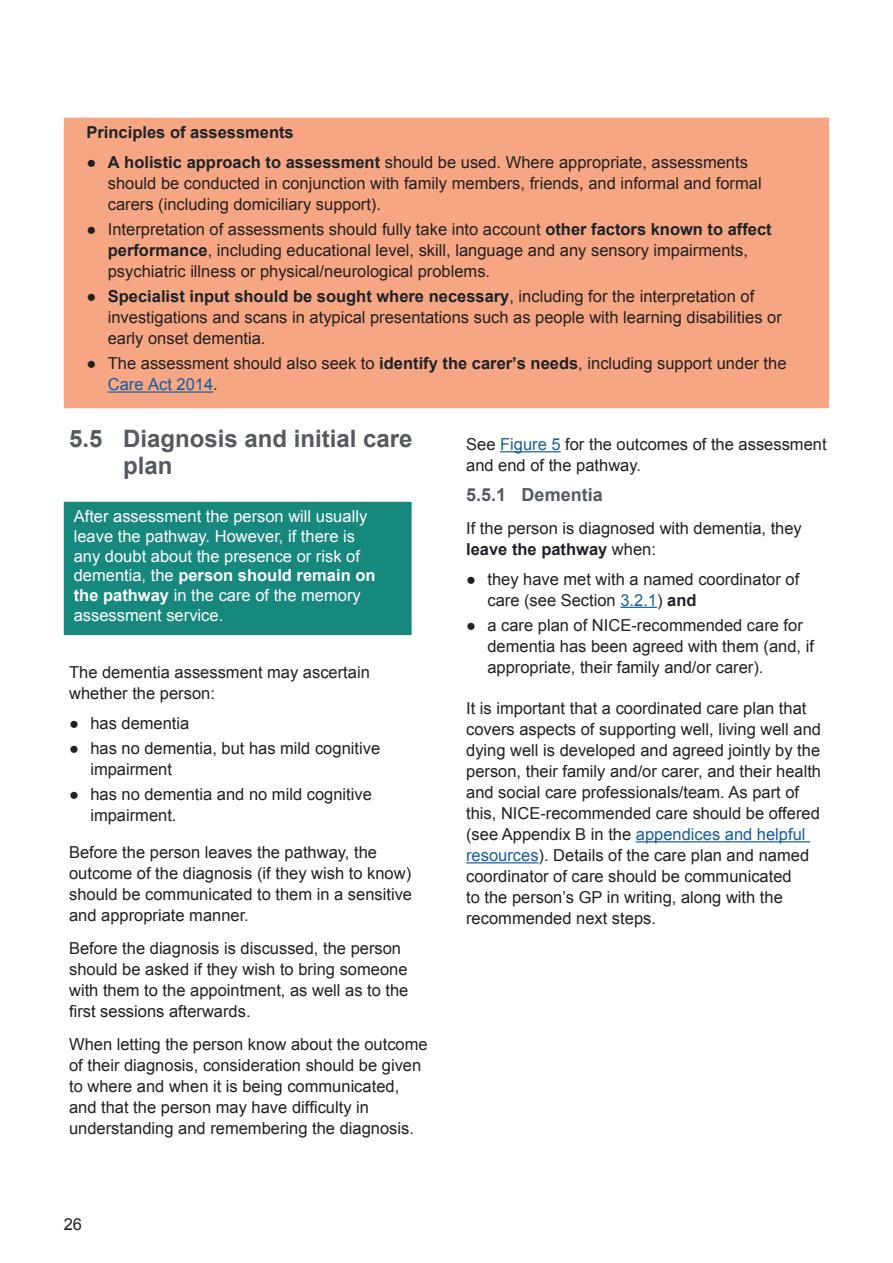
<style>
.page{position:relative;width:893px;height:1263px;background:#fff}
.page>*{position:absolute;margin:0;border:0;box-sizing:border-box;transform-origin:0 0}
.t1{font:700 24px/27px "Arial";color:#545962}
.t2{font:700 18px "Arial";color:#545962}
.t3{font:16.5px/21px "Arial";color:#231f20}
.White_11pt{font:16.5px/19.8px "Arial";color:#fff}
.White_11pt-2{font:700 16.5px "Arial";color:#1d2228}
.s1{font-weight:700;color:#1d2228}
.s2{color:#175d9e}
.s3{font-weight:700}
</style>
<div class="page">
<div style="left:65px;top:118px;width:763px;height:289px;background:#f6a683"></div>
<hr style="left:108px;top:391px;width:105px;height:2px;background:#175d9e">
<div style="left:64px;top:118px;width:765px;height:290px;border:2px solid #f6a683"></div>
<hr style="left:500px;top:451px;width:61px;height:1px;background:#175d9e">
<hr style="left:620px;top:607px;width:37px;height:1px;background:#175d9e">
<hr style="left:636px;top:841px;width:174px;height:1px;background:#175d9e">
<hr style="left:466px;top:862px;width:73px;height:1px;background:#175d9e">
<div style="left:65px;top:502px;width:346px;height:132px;background:#17887e"></div>
<div style="left:64px;top:502px;width:348px;height:133px;border:2px solid #17887e"></div>
<p class="White_11pt-2" style="left:87px;top:121px;width:209px">Principles of assessments</p>
<p class="t3" style="left:108px;top:151px;width:655px;text-indent:-21px">● <span class="s1">A holistic approach to assessment</span> should be used. Where appropriate, assessments should be conducted in conjunction with family members, friends, and informal and formal carers (including domiciliary support).</p>
<p class="t3" style="left:108px;top:219px;width:665px;text-indent:-21px">● Interpretation of assessments should fully take into account <span class="s1">other factors known to affect performance</span>, including educational level, skill, language and any sensory impairments, psychiatric illness or physical/neurological problems.</p>
<p class="t3" style="left:108px;top:286px;width:676px;text-indent:-21px">● <span class="s1">Specialist input should be sought where necessary</span>, including for the interpretation of investigations and scans in atypical presentations such as people with learning disabilities or early onset dementia.</p>
<p class="t3" style="left:108px;top:353px;width:680px;text-indent:-21px">● The assessment should also seek to <span class="s1">identify the carer’s needs</span>, including support under the<br><span class="s2">Care Act 2014</span>.</p>
<p class="t1" style="left:123px;top:426px;width:291px;text-indent:-54px">5.5 Diagnosis and initial care plan</p>
<p class="t3" style="left:466px;top:434px;width:362px">See <span class="s2">Figure 5</span> for the outcomes of the assessment and end of the pathway.</p>
<p class="t2" style="left:466px;top:483px;width:138px">5.5.1 Dementia</p>
<p class="t3" style="left:466px;top:518px;width:337px">If the person is diagnosed with dementia, they <span class="s1">leave the pathway</span> when:</p>
<p class="t3" style="left:487px;top:568px;width:313px;text-indent:-21px">● they have met with a named coordinator of care (see Section <span class="s2">3.2.1</span>) <span class="s1">and</span></p>
<p class="t3" style="left:487px;top:615px;width:328px;text-indent:-21px">● a care plan of NICE-recommended care for dementia has been agreed with them (and, if appropriate, their family and/or carer).</p>
<p class="t3" style="left:466px;top:698px;width:356px">It is important that a coordinated care plan that covers aspects of supporting well, living well and dying well is developed and agreed jointly by the person, their family and/or carer, and their health and social care professionals/team. As part of this, NICE-recommended care should be offered (see Appendix B in the <span class="s2">appendices and helpful resources</span>). Details of the care plan and named coordinator of care should be communicated<br>to the person’s GP in writing, along with the recommended next steps.</p>
<p class="White_11pt" style="left:74px;top:506px;width:303px">After assessment the person will usually leave the pathway. However, if there is any doubt about the presence or risk of dementia, the <span class="s3">person should remain on the pathway</span> in the care of the memory assessment service.</p>
<p class="t3" style="left:69px;top:662px;width:302px">The dementia assessment may ascertain whether the person:</p>
<p class="t3" style="left:69px;top:712px;width:122px">● has dementia</p>
<p class="t3" style="left:90px;top:738px;width:291px;text-indent:-21px">● has no dementia, but has mild cognitive impairment</p>
<p class="t3" style="left:90px;top:784px;width:283px;text-indent:-21px">● has no dementia and no mild cognitive impairment.</p>
<p class="t3" style="left:69px;top:842px;width:344px">Before the person leaves the pathway, the outcome of the diagnosis (if they wish to know) should be communicated to them in a sensitive and appropriate manner.</p>
<p class="t3" style="left:69px;top:938px;width:341px">Before the diagnosis is discussed, the person should be asked if they wish to bring someone with them to the appointment, as well as to the first sessions afterwards.</p>
<p class="t3" style="left:69px;top:1034px;width:360px">When letting the person know about the outcome of their diagnosis, consideration should be given to where and when it is being communicated, and that the person may have difficulty in understanding and remembering the diagnosis.</p>
<p class="t3" style="left:64px;top:1214px;width:20px">26</p>
</div>
